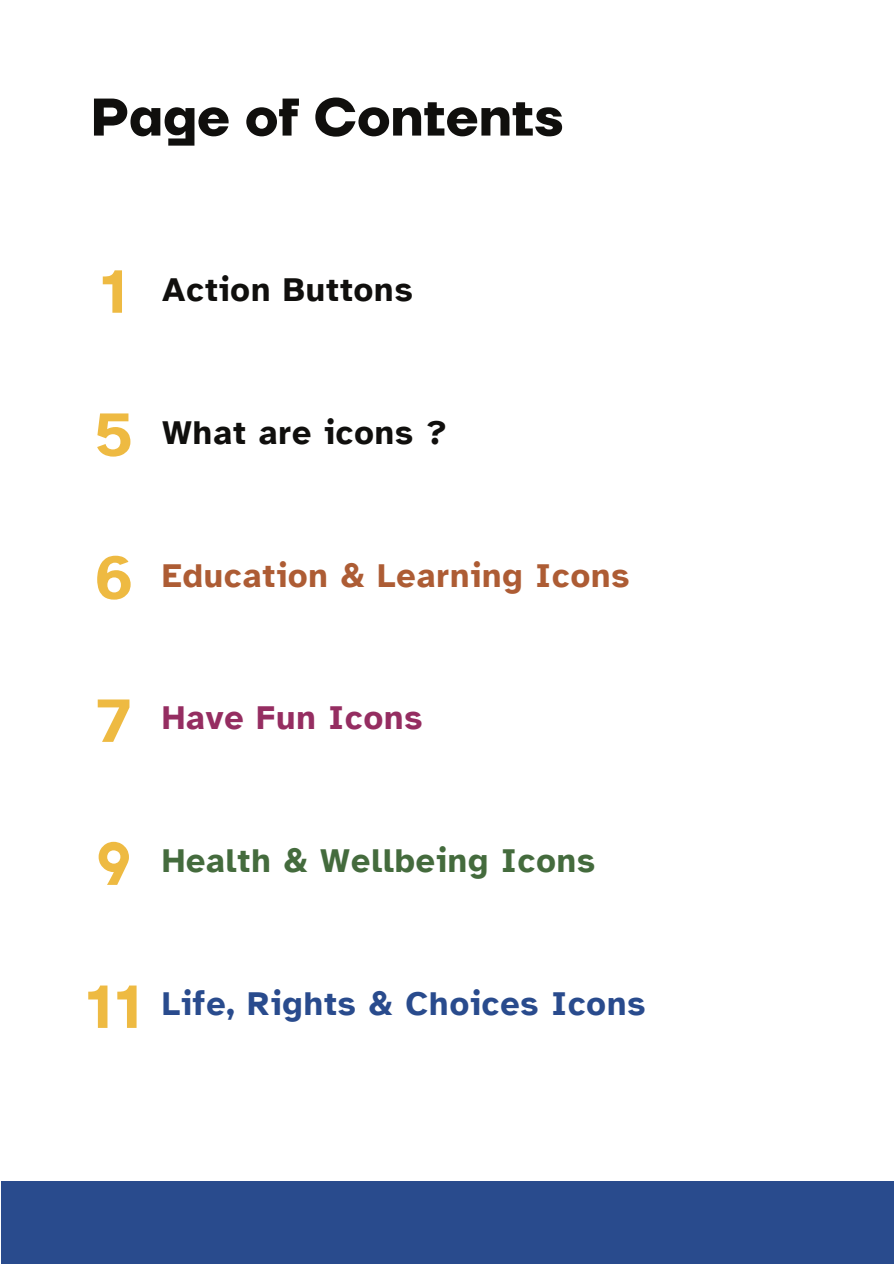
<style>
.page{position:relative;width:894px;height:1264px;background:#fff}
.page>*{position:absolute;margin:0;border:0;box-sizing:border-box;transform-origin:0 0}
.t1{font:700 63.45px "Atkinson Hyperlegible";color:#eeba42}
.t2{font:700 52.8px "TT Firs Neue";color:#100f0d}
.t3{font:700 33.9px "Atkinson Hyperlegible";letter-spacing:.03em;color:#100f0d}
.t4{font:700 33.9px "Atkinson Hyperlegible";letter-spacing:.03em;color:#294b8d}
.t5{font:700 33.9px "Atkinson Hyperlegible";letter-spacing:.03em;color:#ad5c34}
.t6{font:700 33.9px "Atkinson Hyperlegible";letter-spacing:.03em;color:#446b3d}
.t7{font:700 33.9px "Atkinson Hyperlegible";letter-spacing:.03em;color:#952d61}
</style>
<div class="page">
<div style="left:1px;top:1180px;width:892px;height:83px;background:#294b8d"></div>
<h1 class="t2" style="left:90px;top:85px;width:474px">Page of Contents</h1>
<p class="t1" style="left:100px;top:252px;width:30px">1</p>
<p class="t3" style="left:162px;top:269px;width:252px">Action Buttons</p>
<p class="t1" style="left:94px;top:395px;width:40px">5</p>
<p class="t3" style="left:162px;top:412px;width:286px">What are icons ?</p>
<p class="t1" style="left:94px;top:538px;width:42px">6</p>
<p class="t5" style="left:162px;top:554px;width:469px">Education &amp; Learning Icons</p>
<p class="t1" style="left:97px;top:681px;width:36px">7</p>
<p class="t7" style="left:162px;top:697px;width:262px">Have Fun Icons</p>
<p class="t1" style="left:96px;top:824px;width:37px">9</p>
<p class="t6" style="left:162px;top:839px;width:434px">Health &amp; Wellbeing Icons</p>
<p class="t1" style="left:85px;top:967px;width:59px">11</p>
<p class="t4" style="left:162px;top:982px;width:485px">Life, Rights &amp; Choices Icons</p>
</div>
